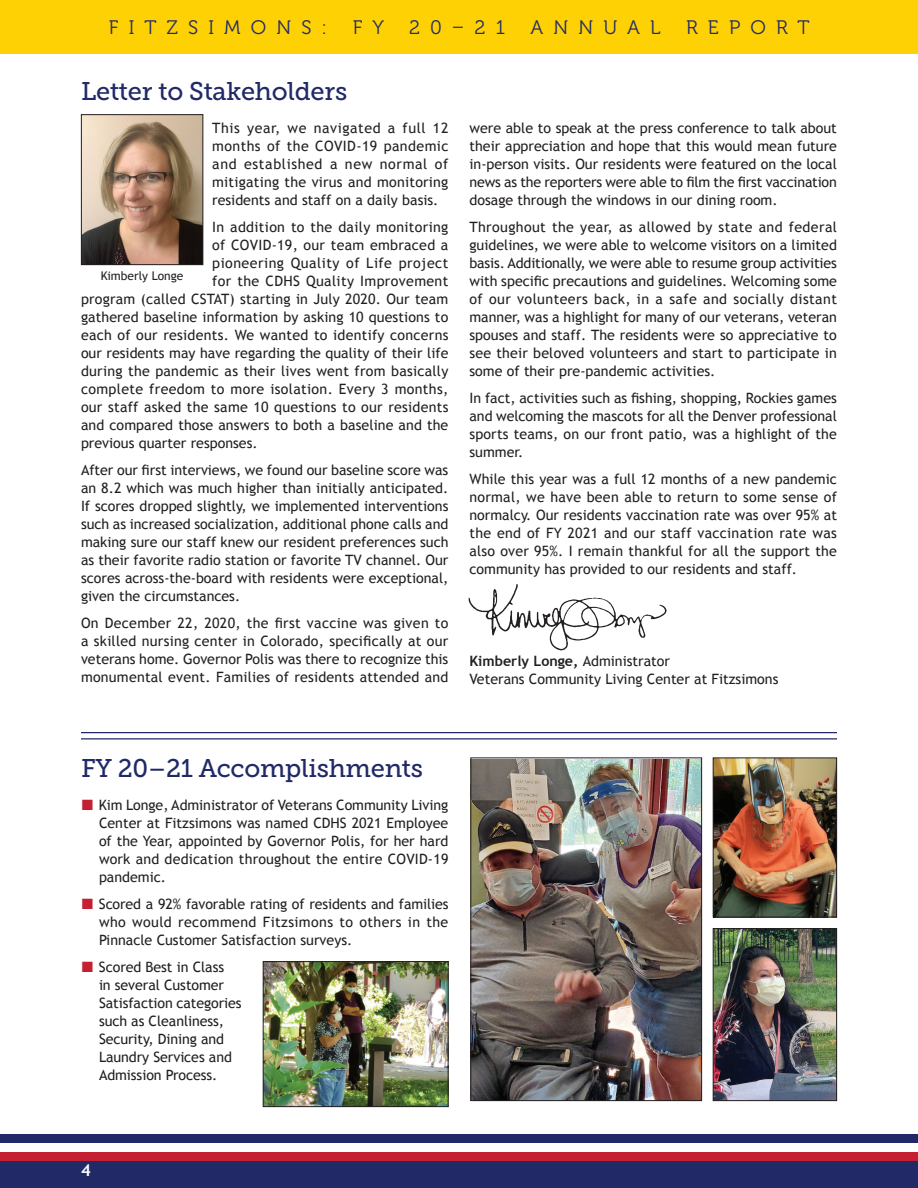
<style>
.page{position:relative;width:918px;height:1188px;background:#fff}
.page>*{position:absolute;margin:0;border:0;box-sizing:border-box;transform-origin:0 0}
._3_Article_Head{font:25.5px "Museo Slab 500";letter-spacing:-.01em;color:#212a67}
.t1{font:19.5px "Museo 300";letter-spacing:.52em;color:#212a67}
.t2{font:700 16.5px "Trebuchet MS";color:#fff}
._1_Body{font:14.25px/18px "Trebuchet MS";letter-spacing:.01em;color:#231f20;text-align:justify}
._8_Bullet_Body{font:14.25px/18px "Trebuchet MS";letter-spacing:-.005em;color:#231f20;text-align:justify}
._1_Body-2{font:14.25px "Trebuchet MS";letter-spacing:.035em;color:#231f20}
._7_Caption-Footnote{font:12px "Trebuchet MS";color:#231f20}
.s1{font-weight:700}
</style>
<div class="page">
<div style="left:0;top:1161px;width:918px;height:27px;background:#212a67"></div>
<div style="left:0;top:0;width:918px;height:54px;background:#fed105"></div>
<div style="left:0;top:1134px;width:918px;height:9px;background:#212a67"></div>
<div style="left:0;top:1152px;width:918px;height:9px;background:#c42032"></div>
<hr style="left:81px;top:732px;width:756px;height:1px;background:#212a67">
<hr style="left:81px;top:738px;width:756px;height:1px;background:#212a67">
<img style="left:83px;top:116px;width:118px;height:147px">
<div style="left:81px;top:114px;width:122px;height:151px;border:1px solid #231f20"></div>
<img style="left:468px;top:584px;width:199px;height:67px">
<img style="left:472px;top:760px;width:228px;height:339px">
<div style="left:470px;top:758px;width:232px;height:343px;border:1px solid #231f20"></div>
<img style="left:715px;top:760px;width:120px;height:155px">
<div style="left:713px;top:758px;width:124px;height:159px;border:1px solid #231f20"></div>
<img style="left:715px;top:930px;width:120px;height:169px">
<div style="left:713px;top:928px;width:124px;height:173px;border:1px solid #231f20"></div>
<img style="left:265px;top:963px;width:181px;height:142px">
<div style="left:263px;top:961px;width:185px;height:146px;border:1px solid #231f20"></div>
<p class="t1" style="left:109px;top:17px;width:220px">FITZSIMONS:</p>
<p class="t1" style="left:353px;top:17px;width:33px">F Y</p>
<p class="t1" style="left:409px;top:17px;width:97px">20–21</p>
<p class="t1" style="left:531px;top:17px;width:131px">ANNUAL</p>
<p class="t1" style="left:686px;top:17px;width:125px">REPORT</p>
<p class="_3_Article_Head" style="left:81px;top:77px;width:268px">Letter to Stakeholders</p>
<p class="_1_Body" style="left:212px;top:119px;width:238px">This year, we navigated a full 12 months of the COVID-19 pandemic and established a new normal of mitigating the virus and monitoring residents and staff on a daily basis.</p>
<p class="_1_Body" style="left:212px;top:218px;width:238px">In addition to the daily monitoring</p>
<p class="_1_Body" style="left:212px;top:236px;width:238px">of COVID-19, our team embraced a</p>
<p class="_1_Body-2" style="left:212px;top:255px;width:238px">pioneering Quality of Life project</p>
<p class="_1_Body" style="left:212px;top:272px;width:238px">for the CDHS Quality Improvement</p>
<p class="_1_Body" style="left:81px;top:290px;width:369px">program (called CSTAT) starting in July 2020. Our team</p>
<p class="_1_Body" style="left:81px;top:308px;width:369px">gathered baseline information by asking 10 questions to</p>
<p class="_1_Body" style="left:81px;top:326px;width:369px">each of our residents. We wanted to identify concerns</p>
<p class="_1_Body" style="left:81px;top:344px;width:369px">our residents may have regarding the quality of their life</p>
<p class="_1_Body" style="left:81px;top:362px;width:369px">during the pandemic as their lives went from basically</p>
<p class="_1_Body" style="left:81px;top:380px;width:369px">complete freedom to more isolation. Every 3 months,</p>
<p class="_1_Body" style="left:81px;top:398px;width:369px">our staff asked the same 10 questions to our residents</p>
<p class="_1_Body" style="left:81px;top:416px;width:369px">and compared those answers to both a baseline and the</p>
<p class="_1_Body" style="left:81px;top:434px;width:178px">previous quarter responses.</p>
<p class="_1_Body" style="left:81px;top:461px;width:369px">After our first interviews, we found our baseline score was an 8.2 which was much higher than initially anticipated.<br>If scores dropped slightly, we implemented interventions such as increased socialization, additional phone calls and making sure our staff knew our resident preferences such as their favorite radio station or favorite TV channel. Our scores across-the-board with residents were exceptional, given the circumstances.</p>
<p class="_1_Body" style="left:81px;top:614px;width:369px">On December 22, 2020, the first vaccine was given to a skilled nursing center in Colorado, specifically at our veterans home. Governor Polis was there to recognize this monumental event. Families of residents attended and</p>
<p class="_7_Caption-Footnote" style="left:101px;top:268px;width:84px">Kimberly Longe</p>
<p class="_1_Body" style="left:470px;top:119px;width:369px">were able to speak at the press conference to talk about their appreciation and hope that this would mean future in-person visits. Our residents were featured on the local news as the reporters were able to film the first vaccination dosage through the windows in our dining room.</p>
<p class="_1_Body" style="left:470px;top:218px;width:369px">Throughout the year, as allowed by state and federal guidelines, we were able to welcome visitors on a limited basis. Additionally, we were able to resume group activities with specific precautions and guidelines. Welcoming some of our volunteers back, in a safe and socially distant manner, was a highlight for many of our veterans, veteran spouses and staff. The residents were so appreciative to see their beloved volunteers and start to participate in some of their pre-pandemic activities.</p>
<p class="_1_Body" style="left:470px;top:389px;width:369px">In fact, activities such as fishing, shopping, Rockies games and welcoming the mascots for all the Denver professional sports teams, on our front patio, was a highlight of the summer.</p>
<p class="_1_Body" style="left:470px;top:470px;width:369px">While this year was a full 12 months of a new pandemic normal, we have been able to return to some sense of normalcy. Our residents vaccination rate was over 95% at the end of FY 2021 and our staff vaccination rate was also over 95%. I remain thankful for all the support the community has provided to our residents and staff.</p>
<p class="_1_Body" style="left:470px;top:652px;width:310px"><span class="s1">Kimberly Longe,</span> Administrator<br>Veterans Community Living Center at Fitzsimons</p>
<p class="_3_Article_Head" style="left:81px;top:754px;width:344px">FY 20–21 Accomplishments</p>
<p class="_8_Bullet_Body" style="left:99px;top:796px;width:351px">Kim Longe, Administrator of Veterans Community Living Center at Fitzsimons was named CDHS 2021 Employee of the Year, appointed by Governor Polis, for her hard work and dedication throughout the entire COVID-19 pandemic.</p>
<p class="_8_Bullet_Body" style="left:99px;top:895px;width:351px">Scored a 92% favorable rating of residents and families who would recommend Fitzsimons to others in the Pinnacle Customer Satisfaction surveys.</p>
<p class="_8_Bullet_Body" style="left:99px;top:958px;width:144px;text-align:left">Scored Best in Class<br>in several Customer<br>Satisfaction categories such as Cleanliness,<br>Security, Dining and<br>Laundry Services and<br>Admission Process.</p>
<p class="t2" style="left:81px;top:1160px;width:11px">4</p>
</div>
